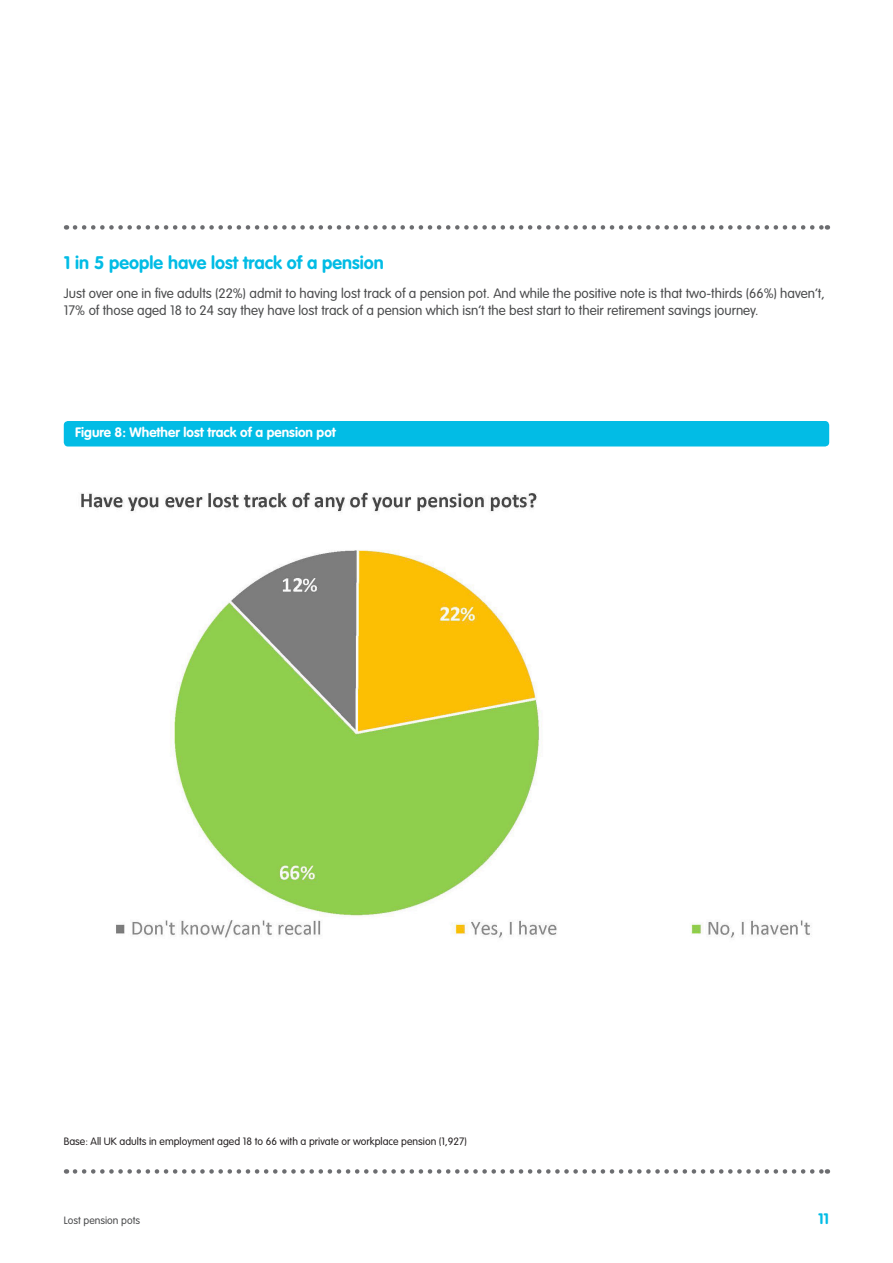
<style>
.page{position:relative;width:893px;height:1263px;background:#fff}
.page>*{position:absolute;margin:0;border:0;box-sizing:border-box;transform-origin:0 0}
._3__Subheading_2_-_1{font:700 18px "VAG Rounded Std";color:#02bce5}
.t1{font:700 15px "VAG Rounded Std";color:#02bce5}
._4__Body_Text_9_11{font:300 13.5px/16.5px "VAG Rounded Std";color:#4b4c4d}
._7__Footer_caption{font:700 13.5px "VAG Rounded Std";color:#fff}
._7__Footer_caption-2{font:300 10.5px "VAG Rounded Std";color:#231f20}
.t2{font:300 10.5px "VAG Rounded Std";color:#4b4c4d}
</style>
<div class="page">
<svg style="left:75px;top:225px;width:753px;height:5px"></svg>
<svg style="left:75px;top:1169px;width:753px;height:5px"></svg>
<div style="left:64px;top:421px;width:765px;height:25px;background:#02bce5;border-radius:4px"></div>
<img style="left:81px;top:492px;width:729px;height:446px">
<p class="_3__Subheading_2_-_1" style="left:64px;top:252px;width:322px">1 in 5 people have lost track of a pension</p>
<p class="_4__Body_Text_9_11" style="left:64px;top:286px;width:762px">Just over one in five adults (22%) admit to having lost track of a pension pot. And while the positive note is that two-thirds (66%) haven’t,<br>17% of those aged 18 to 24 say they have lost track of a pension which isn’t the best start to their retirement savings journey.</p>
<p class="_7__Footer_caption" style="left:75px;top:425px;width:262px">Figure 8: Whether lost track of a pension pot</p>
<p class="_7__Footer_caption-2" style="left:64px;top:1135px;width:405px">Base: All UK adults in employment aged 18 to 66 with a private or workplace pension (1,927)</p>
<p class="t2" style="left:64px;top:1214px;width:78px">Lost pension pots</p>
<p class="t1" style="left:818px;top:1210px;width:13px">11</p>
</div>
